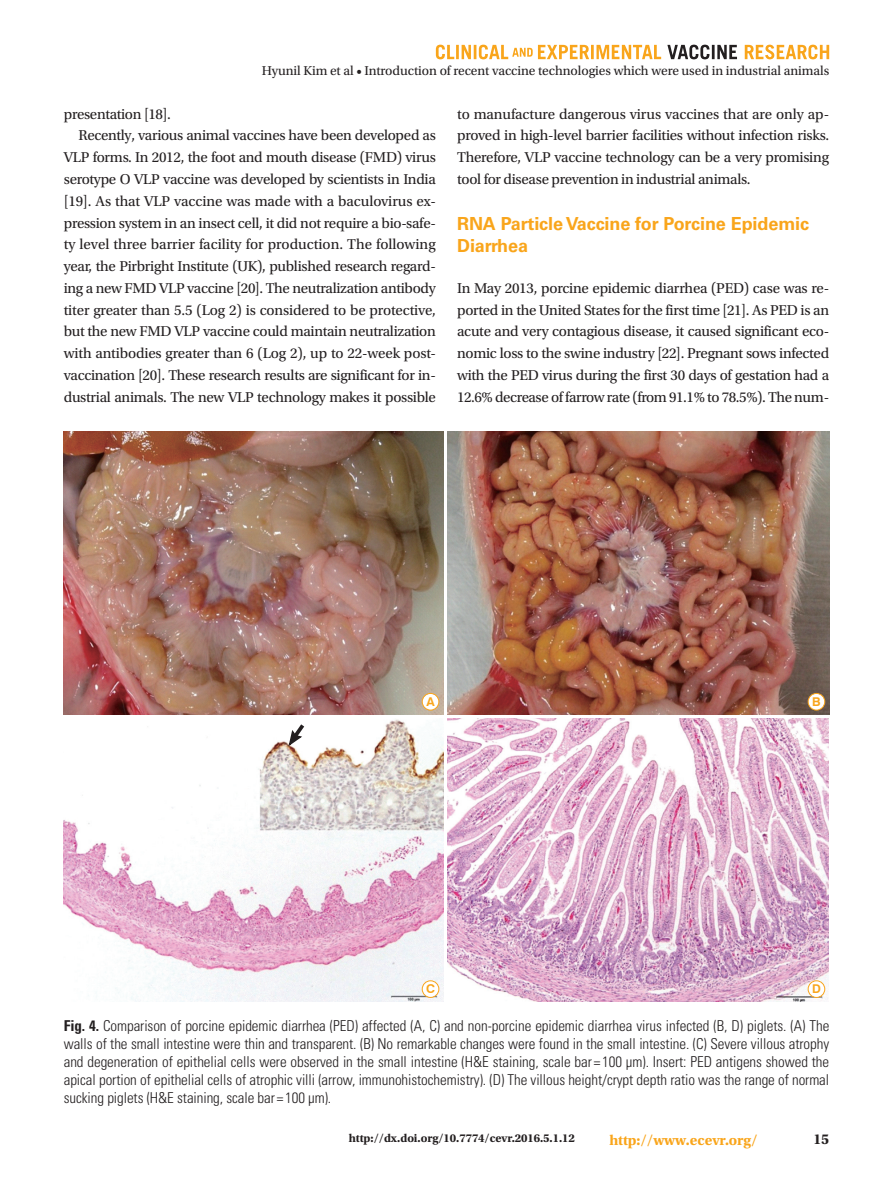
<style>
.page{position:relative;width:893px;height:1191px;background:#fff}
.page>*{position:absolute;margin:0;border:0;box-sizing:border-box;transform-origin:0 0}
.CVER_대제목{font:700 18px/21.8px "Univers LT Std";letter-spacing:-.005em;color:#f9a51b}
.CVER_본문{font:15px/21.8px "Utopia Std";letter-spacing:-.02em;color:#231f20;text-align:justify}
.CVER_표그림캡션{font:300 condensed 15px/18px "Univers LT Std";letter-spacing:-.005em;color:#231f20;text-align:justify}
.t1{font:700 15px "Utopia Std";letter-spacing:-.005em;color:#f9a51b}
.t2{font:700 15px "Utopia Std";color:#231f20}
.t3{font:13.5px "Utopia Std";letter-spacing:-.005em;color:#231f20}
.t4{font:700 12.15px "Swiss 721 BT";color:#f9a51b}
.t5{font:700 12px "Utopia Std";letter-spacing:-.005em;color:#231f20}
.s1{font-weight:700}
</style>
<div class="page">
<svg style="left:745px;top:45px;width:84px;height:14px"></svg>
<svg style="left:667px;top:45px;width:70px;height:14px"></svg>
<svg style="left:436px;top:45px;width:225px;height:14px"></svg>
<img style="left:64px;top:431px;width:379px;height:283px">
<img style="left:64px;top:719px;width:379px;height:283px">
<img style="left:448px;top:431px;width:381px;height:283px">
<img style="left:448px;top:719px;width:381px;height:283px">
<div style="left:808px;top:980px;width:17px;height:17px;background:#fff;border-radius:50%"></div>
<div style="left:808px;top:980px;width:17px;height:17px;border:1px solid #f9a51b;border-radius:50%"></div>
<div style="left:422px;top:980px;width:17px;height:17px;background:#fff;border-radius:50%"></div>
<div style="left:422px;top:980px;width:17px;height:17px;border:1px solid #f9a51b;border-radius:50%"></div>
<div style="left:808px;top:693px;width:17px;height:17px;background:#fff;border-radius:50%"></div>
<div style="left:808px;top:693px;width:17px;height:17px;border:1px solid #f9a51b;border-radius:50%"></div>
<div style="left:422px;top:693px;width:17px;height:17px;background:#fff;border-radius:50%"></div>
<div style="left:422px;top:693px;width:17px;height:17px;border:1px solid #f9a51b;border-radius:50%"></div>
<svg style="left:288px;top:720px;width:20px;height:26px"></svg>
<p class="t3" style="left:262px;top:63px;width:569px">Hyunil Kim et al • Introduction of recent vaccine technologies which were used in industrial animals</p>
<p class="CVER_본문" style="left:64px;top:103px;width:109px">presentation [18].</p>
<p class="CVER_본문" style="left:64px;top:125px;width:374px;text-indent:15px">Recently, various animal vaccines have been developed as VLP forms. In 2012, the foot and mouth disease (FMD) virus serotype O VLP vaccine was developed by scientists in India [19]. As that VLP vaccine was made with a baculovirus ex&shy;pression system in an insect cell, it did not require a bio-safe&shy;ty level three barrier facility for production. The following year, the Pirbright Institute (UK), published research regard&shy;ing a new FMD VLP vaccine [20]. The neutralization antibody titer greater than 5.5 (Log 2) is considered to be protective, but the new FMD VLP vaccine could maintain neutralization with antibodies greater than 6 (Log 2), up to 22-week post&shy;vaccination [20]. These research results are significant for in&shy;dustrial animals. The new VLP technology makes it possible</p>
<p class="CVER_본문" style="left:457px;top:103px;width:374px">to manufacture dangerous virus vaccines that are only ap&shy;proved in high-level barrier facilities without infection risks.<br>Therefore, VLP vaccine technology can be a very promising tool for disease prevention in industrial animals.</p>
<p class="CVER_대제목" style="left:457px;top:213px;width:353px">RNA Particle Vaccine for Porcine Epidemic<br>Diarrhea</p>
<p class="CVER_본문" style="left:457px;top:277px;width:374px">In May 2013, porcine epidemic diarrhea (PED) case was re&shy;ported in the United States for the first time [21]. As PED is an acute and very contagious disease, it caused significant eco&shy;nomic loss to the swine industry [22]. Pregnant sows infected with the PED virus during the first 30 days of gestation had a 12.6% decrease of farrow rate (from 91.1% to 78.5%). The num-</p>
<p class="t4" style="left:426px;top:694px;width:10px">A</p>
<p class="t4" style="left:812px;top:694px;width:10px">B</p>
<p class="t4" style="left:426px;top:981px;width:10px">C</p>
<p class="t4" style="left:812px;top:981px;width:10px">D</p>
<p class="CVER_표그림캡션" style="left:64px;top:1017px;width:767px"><span class="s1">Fig. 4.</span> Comparison of porcine epidemic diarrhea (PED) affected (A, C) and non-porcine epidemic diarrhea virus infected (B, D) piglets. (A) The walls of the small intestine were thin and transparent. (B) No remarkable changes were found in the small intestine. (C) Severe villous atrophy and degeneration of epithelial cells were observed in the small intestine (H&amp;E staining, scale bar = 100 μm). Insert: PED antigens showed the apical portion of epithelial cells of atrophic villi (arrow, immunohistochemistry). (D) The villous height/crypt depth ratio was the range of normal sucking piglets (H&amp;E staining, scale bar = 100 μm).</p>
<p class="t5" style="left:349px;top:1131px;width:227px">http://dx.doi.org/10.7774/cevr.2016.5.1.12</p>
<p class="t1" style="left:609px;top:1131px;width:150px">http://www.ecevr.org/</p>
<p class="t2" style="left:813px;top:1130px;width:17px">15</p>
</div>
